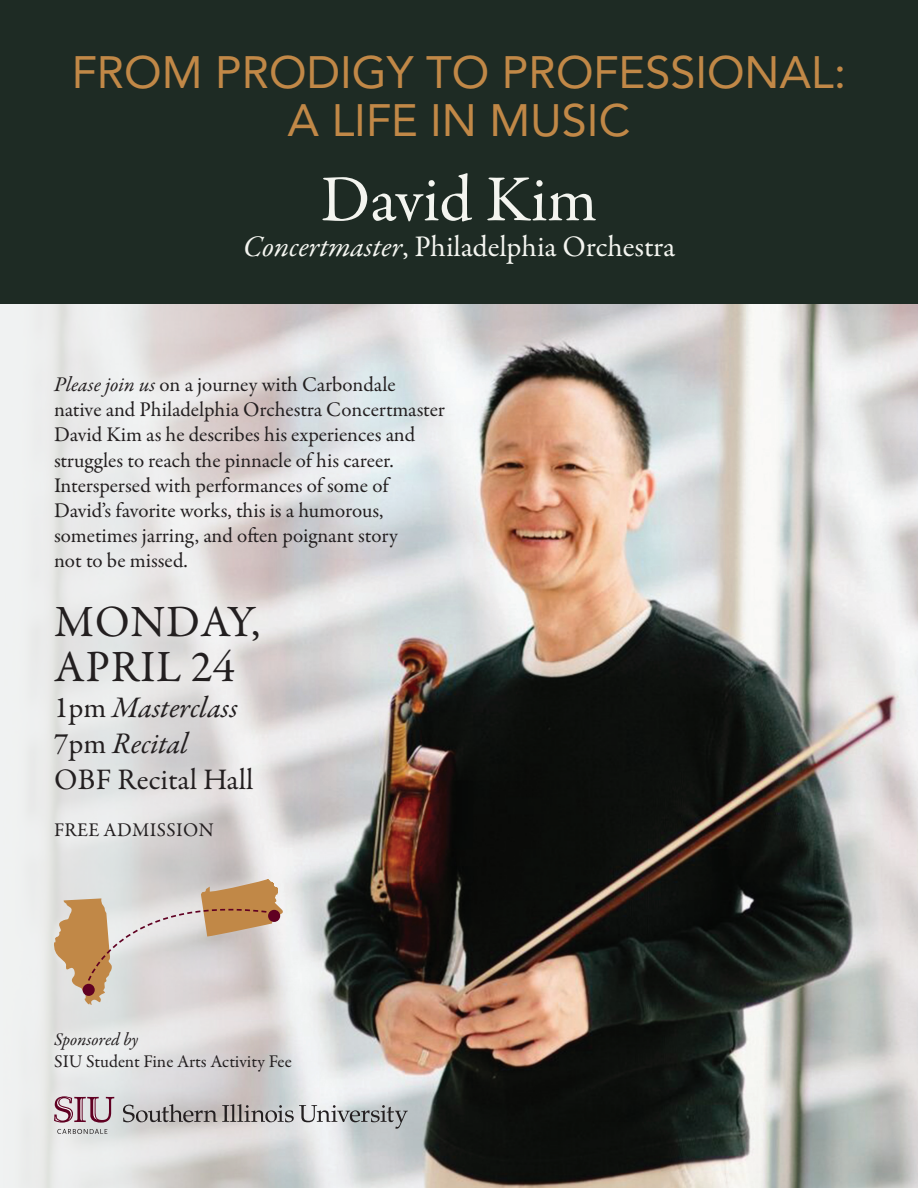
<style>
.page{position:relative;width:918px;height:1188px;background:#fff}
.page>*{position:absolute;margin:0;border:0;box-sizing:border-box;transform-origin:0 0}
.t1{font:66px "Garamond Premr Pro";letter-spacing:-.005em;color:#f4f5f0}
.t2{font:45px "Avenir";color:#c18847}
.t3{font:45px/45px "Garamond Premr Pro";letter-spacing:.02em;color:#231f20}
.t4{font:30px "Garamond Premr Pro";color:#f4f5f0}
.t5{font:italic 30px "Garamond Premr Pro";letter-spacing:-.005em;color:#231f20}
.t6{font:30px "Garamond Premr Pro";letter-spacing:.01em;color:#231f20}
.t7{font:21px/25.2px "Garamond Premr Pro";color:#231f20}
.t8{font:19.5px "Garamond Premr Pro";letter-spacing:.02em;color:#231f20}
.t9{font:18px/21.6px "Garamond Premr Pro";letter-spacing:-.005em;color:#231f20}
.s1{font-style:italic}
.s2{font-style:normal}
</style>
<div class="page">
<img style="left:320px;top:304px;width:598px;height:884px">
<svg style="left:0;top:304px;width:320px;height:884px;background:#e2e0e0"></svg>
<div style="left:0;top:0;width:918px;height:304px;background:#1e2b24"></div>
<svg style="left:52px;top:879px;width:232px;height:128px;background:#d3c2b3"></svg>
<svg style="left:57px;top:1129px;width:50px;height:5px"></svg>
<svg style="left:54px;top:1096px;width:60px;height:27px;background:#b99ca7"></svg>
<svg style="left:123px;top:1104px;width:285px;height:25px;background:#b2b1b2"></svg>
<p class="t2" style="left:72px;top:46px;width:776px">FROM PRODIGY TO PROFESSIONAL:</p>
<p class="t2" style="left:288px;top:94px;width:344px">A LIFE IN MUSIC</p>
<p class="t1" style="left:321px;top:160px;width:278px">David Kim</p>
<p class="t4" style="left:243px;top:229px;width:434px"><span class="s1">Concertmaster</span>, Philadelphia Orchestra</p>
<p class="t7" style="left:54px;top:372px;width:393px"><span class="s1">Please join us</span> on a journey with Carbondale native and Philadelphia Orchestra Concertmaster David Kim as he describes his experiences and struggles to reach the pinnacle of his career.<br>Interspersed with performances of some of David’s favorite works, this is a humorous, sometimes jarring, and often poignant story<br>not to be missed.</p>
<p class="t3" style="left:54px;top:600px;width:208px">MONDAY,<br>APRIL 24</p>
<p class="t5" style="left:54px;top:689px;width:185px"><span class="s2">1pm</span> Masterclass</p>
<p class="t5" style="left:54px;top:725px;width:135px"><span class="s2">7pm</span> Recital</p>
<p class="t6" style="left:54px;top:761px;width:201px">OBF Recital Hall</p>
<p class="t8" style="left:54px;top:818px;width:161px">FREE ADMISSION</p>
<p class="t9" style="left:54px;top:1029px;width:239px"><span class="s1">Sponsored by<br></span>SIU Student Fine Arts Activity Fee</p>
</div>
